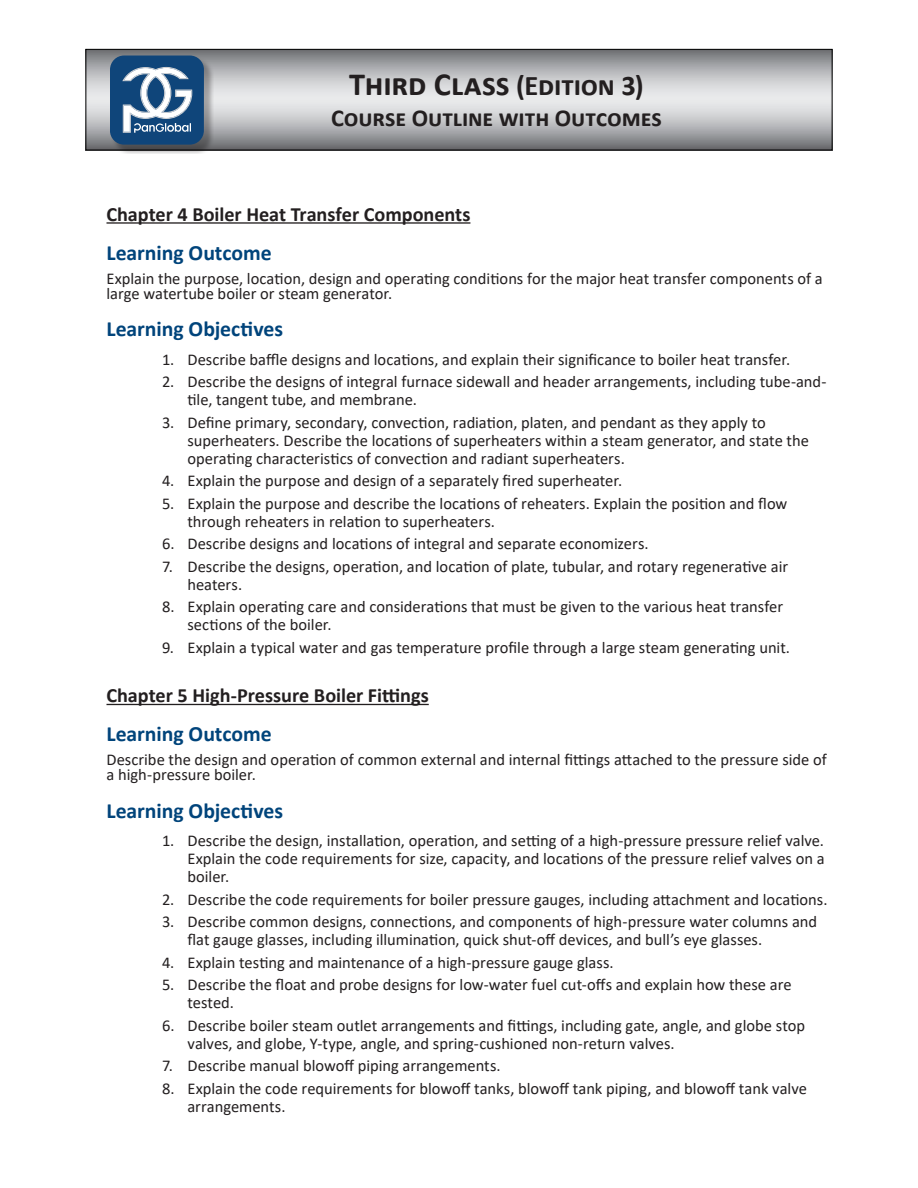
<style>
.page{position:relative;width:918px;height:1188px;background:#fff}
.page>*{position:absolute;margin:0;border:0;box-sizing:border-box;transform-origin:0 0}
.t1{font:700 32.4px "Calibri";color:#231f20}
.t2{font:700 24.3px "Calibri";letter-spacing:-.005em;color:#231f20}
.Outline_-_Part_Title{font:700 21.75px "Calibri";color:#00447b}
.Outline_-_Part_Title-2{font:700 20.25px "Calibri";letter-spacing:-.005em;color:#231f20}
.Outline_-_Objectives{font:16.5px/18px "Calibri";color:#231f20}
.Outline_-_Outcomes{font:16.5px/15px "Calibri";color:#231f20}
.s1{font-size:28.5px}
</style>
<div class="page">
<hr style="left:106px;top:222px;width:364px;height:2px;background:#231f20">
<hr style="left:106px;top:704px;width:323px;height:1px;background:#231f20">
<svg style="left:88px;top:51px;width:742px;height:97px;background:#b7b9bb"></svg>
<div style="left:86px;top:49px;width:746px;height:101px;border:1px solid #000"></div>
<img style="left:110px;top:56px;width:104px;height:98px">
<div style="left:110px;top:56px;width:94px;height:89px;background:#0f457a;border-radius:14px"></div>
<svg style="left:122px;top:67px;width:70px;height:66px"></svg>
<h1 class="t1" style="left:349px;top:62px;width:296px">Third Class <span class="s1">(Edition 3)</span></h1>
<h2 class="t2" style="left:331px;top:101px;width:332px">Course Outline with Outcomes</h2>
<p class="Outline_-_Part_Title-2" style="left:106px;top:200px;width:365px">Chapter 4 Boiler Heat Transfer Components</p>
<p class="Outline_-_Part_Title" style="left:106px;top:237px;width:167px">Learning Outcome</p>
<p class="Outline_-_Outcomes" style="left:106px;top:270px;width:718px">Explain the purpose, location, design and operating conditions for the major heat transfer components of a large watertube boiler or steam generator.</p>
<p class="Outline_-_Part_Title" style="left:106px;top:314px;width:178px">Learning Objectives</p>
<p class="Outline_-_Objectives" style="left:162px;top:350px;width:630px">1. Describe baffle designs and locations, and explain their significance to boiler heat transfer.</p>
<p class="Outline_-_Objectives" style="left:188px;top:372px;width:641px;text-indent:-26px">2. Describe the designs of integral furnace sidewall and header arrangements, including tube-and&shy;tile, tangent tube, and membrane.</p>
<p class="Outline_-_Objectives" style="left:188px;top:413px;width:623px;text-indent:-26px">3. Define primary, secondary, convection, radiation, platen, and pendant as they apply to superheaters. Describe the locations of superheaters within a steam generator, and state the operating characteristics of convection and radiant superheaters.</p>
<p class="Outline_-_Objectives" style="left:162px;top:471px;width:462px">4. Explain the purpose and design of a separately fired superheater.</p>
<p class="Outline_-_Objectives" style="left:188px;top:494px;width:601px;text-indent:-26px">5. Explain the purpose and describe the locations of reheaters. Explain the position and flow through reheaters in relation to superheaters.</p>
<p class="Outline_-_Objectives" style="left:162px;top:534px;width:488px">6. Describe designs and locations of integral and separate economizers.</p>
<p class="Outline_-_Objectives" style="left:188px;top:557px;width:602px;text-indent:-26px">7. Describe the designs, operation, and location of plate, tubular, and rotary regenerative air heaters.</p>
<p class="Outline_-_Objectives" style="left:188px;top:597px;width:597px;text-indent:-26px">8. Explain operating care and considerations that must be given to the various heat transfer sections of the boiler.</p>
<p class="Outline_-_Objectives" style="left:162px;top:638px;width:630px">9. Explain a typical water and gas temperature profile through a large steam generating unit.</p>
<p class="Outline_-_Part_Title-2" style="left:106px;top:681px;width:324px">Chapter 5 High-Pressure Boiler Fittings</p>
<p class="Outline_-_Part_Title" style="left:106px;top:719px;width:167px">Learning Outcome</p>
<p class="Outline_-_Outcomes" style="left:106px;top:752px;width:722px">Describe the design and operation of common external and internal fittings attached to the pressure side of a high-pressure boiler.</p>
<p class="Outline_-_Part_Title" style="left:106px;top:795px;width:178px">Learning Objectives</p>
<p class="Outline_-_Objectives" style="left:188px;top:831px;width:639px;text-align:justify;text-indent:-26px">1. Describe the design, installation, operation, and setting of a high-pressure pressure relief valve.<br>Explain the code requirements for size, capacity, and locations of the pressure relief valves on a boiler.</p>
<p class="Outline_-_Objectives" style="left:162px;top:890px;width:667px">2. Describe the code requirements for boiler pressure gauges, including attachment and locations.</p>
<p class="Outline_-_Objectives" style="left:188px;top:912px;width:631px;text-indent:-26px">3. Describe common designs, connections, and components of high-pressure water columns and flat gauge glasses, including illumination, quick shut-off devices, and bull’s eye glasses.</p>
<p class="Outline_-_Objectives" style="left:162px;top:953px;width:453px">4. Explain testing and maintenance of a high-pressure gauge glass.</p>
<p class="Outline_-_Objectives" style="left:188px;top:975px;width:606px;text-indent:-26px">5. Describe the float and probe designs for low-water fuel cut-offs and explain how these are tested.</p>
<p class="Outline_-_Objectives" style="left:188px;top:1016px;width:619px;text-indent:-26px">6. Describe boiler steam outlet arrangements and fittings, including gate, angle, and globe stop valves, and globe, Y-type, angle, and spring-cushioned non-return valves.</p>
<p class="Outline_-_Objectives" style="left:162px;top:1056px;width:340px">7. Describe manual blowoff piping arrangements.</p>
<p class="Outline_-_Objectives" style="left:188px;top:1079px;width:621px;text-indent:-26px">8. Explain the code requirements for blowoff tanks, blowoff tank piping, and blowoff tank valve arrangements.</p>
</div>
